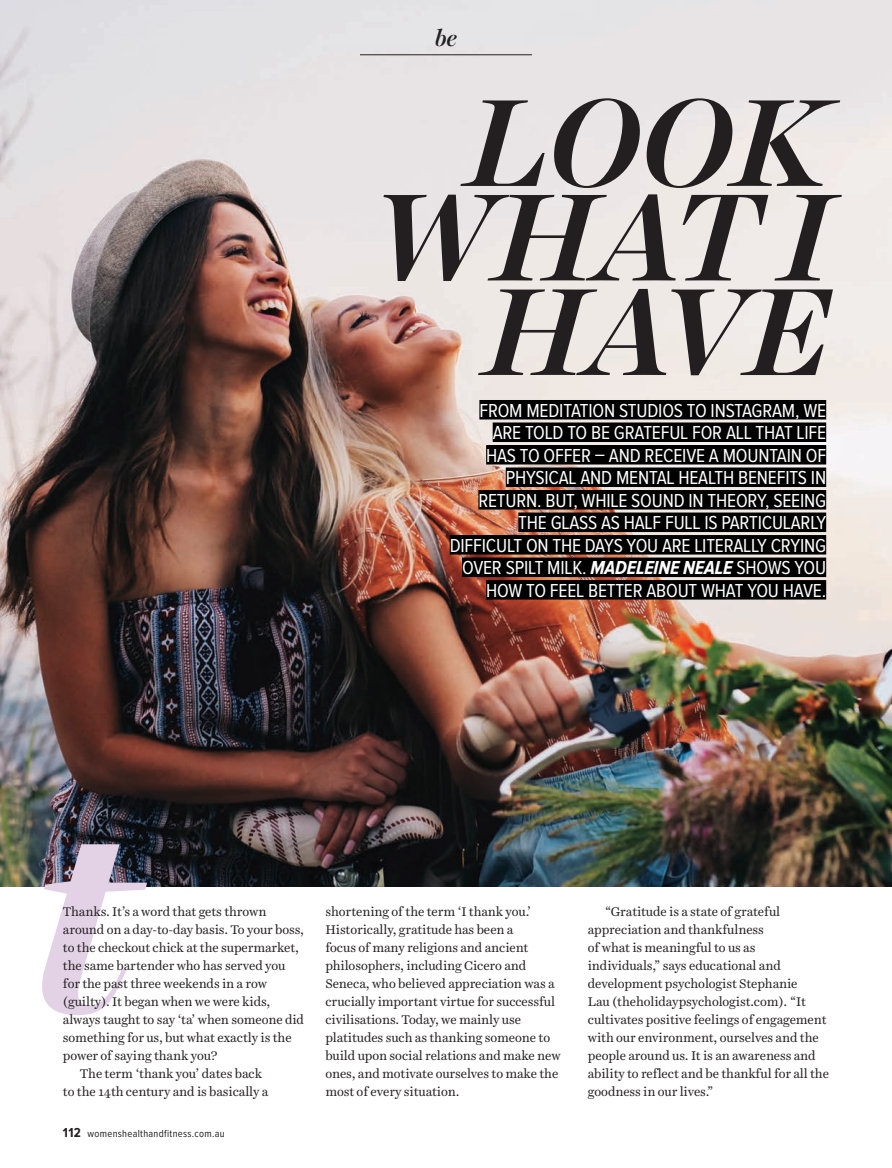
<style>
.page{position:relative;width:892px;height:1168px;background:#fff}
.page>*{position:absolute;margin:0;border:0;box-sizing:border-box;transform-origin:0 0}
.t1{font:italic 700 262.5px "Harriet Display";color:#e3d1e6}
.t2{font:italic 500 126px/94.5px "Harriet Display";color:#231f20;text-align:right}
.t3{font:italic 500 22.5px "Harriet Display";color:#231f20}
.t4{font:19.5px/22.5px "Proxima Nova Cond";letter-spacing:-.01em;color:#fff;text-align:right}
.t5{font:12.75px/18px "Harriet Text";letter-spacing:-.01em;color:#231f20}
.t6{font:10.5px "Proxima Nova Cond";letter-spacing:.03em;color:#231f20}
.s1{font-weight:700;font-style:italic}
.s2{font-weight:700;font-size:13.5px}
</style>
<div class="page">
<img style="left:0;top:0;width:891px;height:886px">
<hr style="left:360px;top:54px;width:171px;height:1px;background:#231f20">
<div style="left:479px;top:400px;width:346px;height:19px;background:#000"></div>
<div style="left:492px;top:422px;width:333px;height:20px;background:#000"></div>
<div style="left:486px;top:445px;width:339px;height:19px;background:#000"></div>
<div style="left:505px;top:467px;width:320px;height:20px;background:#000"></div>
<div style="left:478px;top:490px;width:347px;height:19px;background:#000"></div>
<div style="left:518px;top:512px;width:307px;height:20px;background:#000"></div>
<div style="left:449px;top:535px;width:376px;height:19px;background:#000"></div>
<div style="left:462px;top:557px;width:363px;height:20px;background:#000"></div>
<div style="left:486px;top:580px;width:339px;height:19px;background:#000"></div>
<h3 class="t3" style="left:435px;top:22px;width:23px">be</h3>
<p class="t2" style="left:370px;top:94px;width:460px">LOOK<br>WHAT I<br>HAVE</p>
<p class="t4" style="left:449px;top:399px;width:378px">FROM MEDITATION STUDIOS TO INSTAGRAM, WE ARE TOLD TO BE GRATEFUL FOR ALL THAT LIFE<br>HAS TO OFFER – AND RECEIVE A MOUNTAIN OF PHYSICAL AND MENTAL HEALTH BENEFITS IN RETURN. BUT, WHILE SOUND IN THEORY, SEEING THE GLASS AS HALF FULL IS PARTICULARLY DIFFICULT ON THE DAYS YOU ARE LITERALLY CRYING OVER SPILT MILK. <span class="s1">MADELEINE NEALE</span> SHOWS YOU HOW TO FEEL BETTER ABOUT WHAT YOU HAVE.</p>
<p class="t1" style="left:31px;top:737px;width:111px">t</p>
<p class="t5" style="left:63px;top:902px;width:205px">Thanks. It’s a word that gets thrown</p>
<p class="t5" style="left:63px;top:920px;width:242px">around on a day-to-day basis. To your boss,</p>
<p class="t5" style="left:63px;top:938px;width:237px">to the checkout chick at the supermarket,</p>
<p class="t5" style="left:63px;top:956px;width:224px">the same bartender who has served you</p>
<p class="t5" style="left:63px;top:974px;width:205px">for the past three weekends in a row</p>
<p class="t5" style="left:63px;top:992px;width:209px">(guilty). It began when we were kids,</p>
<p class="t5" style="left:63px;top:1010px;width:242px">always taught to say ‘ta’ when someone did</p>
<p class="t5" style="left:63px;top:1028px;width:230px">something for us, but what exactly is the</p>
<p class="t5" style="left:63px;top:1046px;width:156px">power of saying thank you?</p>
<p class="t5" style="left:80px;top:1064px;width:183px">The term ‘thank you’ dates back</p>
<p class="t5" style="left:63px;top:1082px;width:207px">to the 14th century and is basically a</p>
<p class="t6" style="left:63px;top:1127px;width:163px"><span class="s2">112</span> womenshealthandfitness.com.au</p>
<p class="t5" style="left:325px;top:902px;width:237px">shortening of the term ‘I thank you.’ Historically, gratitude has been a<br>focus of many religions and ancient philosophers, including Cicero and Seneca, who believed appreciation was a crucially important virtue for successful civilisations. Today, we mainly use platitudes such as thanking someone to build upon social relations and make new ones, and motivate ourselves to make the most of every situation.</p>
<p class="t5" style="left:587px;top:902px;width:242px;text-indent:17px">“Gratitude is a state of grateful appreciation and thankfulness<br>of what is meaningful to us as individuals,” says educational and development psychologist Stephanie<br>Lau (theholidaypsychologist.com). “It cultivates positive feelings of engagement with our environment, ourselves and the people around us. It is an awareness and ability to reflect and be thankful for all the goodness in our lives.”</p>
</div>
